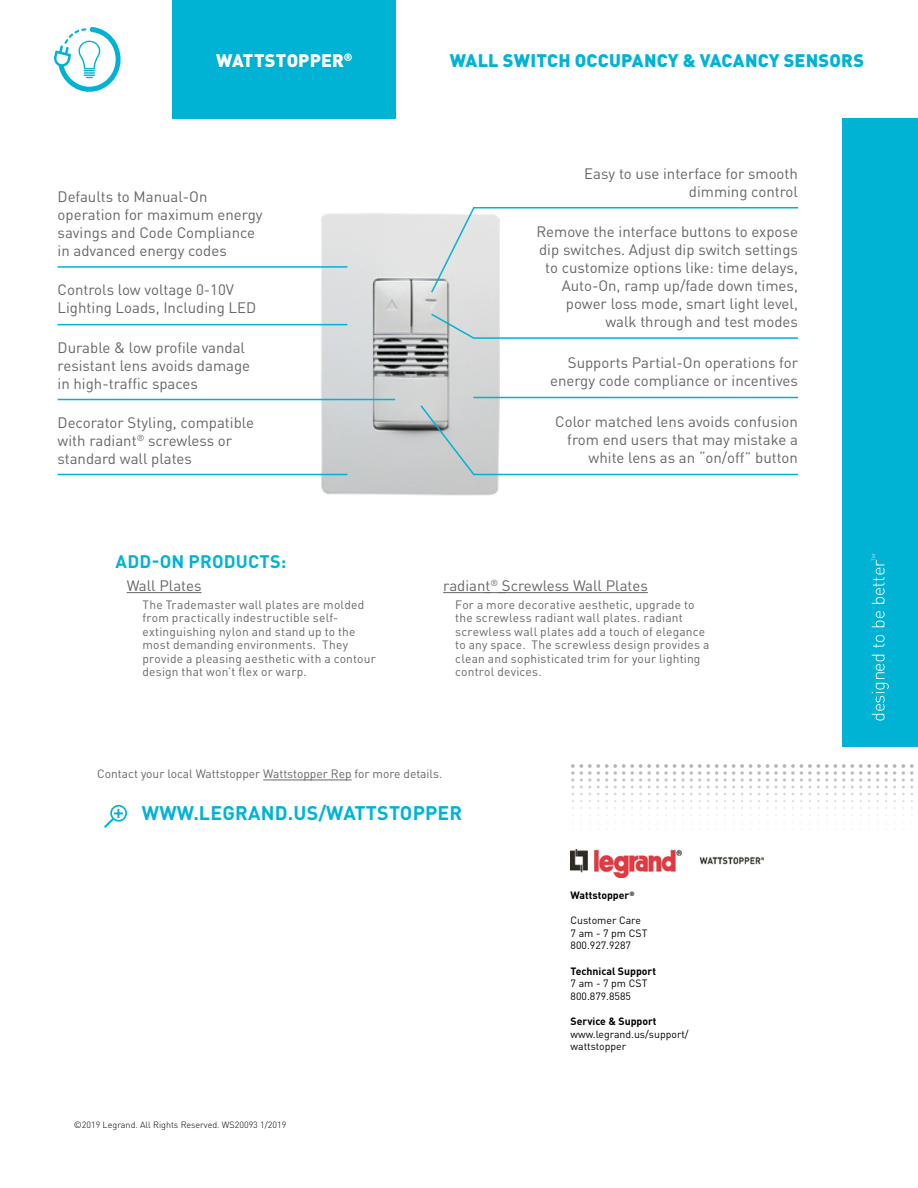
<style>
.page{position:relative;width:918px;height:1188px;background:#fff}
.page>*{position:absolute;margin:0;border:0;box-sizing:border-box;transform-origin:0 0}
.t1{font:700 19.5px "DIN Pro";letter-spacing:.01em;color:#00b3d4}
.t2{font:900 18px "DIN Pro";letter-spacing:.01em;color:#00b3d4}
.t3{font:700 18px "DIN Pro";letter-spacing:.01em;color:#00b3d4}
.t4{font:900 18px "DIN Pro";letter-spacing:.01em;color:#fff}
.t5{font:15px/18px "DIN Pro";color:#656669}
.t6{font:12px/13.5px "DIN Pro";letter-spacing:.015em;color:#656669}
.t7{font:10.5px/12.6px "DIN Pro";color:#000}
.t8{font:700 10.5px "DIN Pro";color:#000}
.t9{font:300 9px "DIN Pro";color:#000}
</style>
<div class="page">
<img style="left:320px;top:213px;width:180px;height:283px">
<div style="left:173px;top:0;width:223px;height:119px;background:#00b2d4"></div>
<hr style="left:58px;top:266px;width:289px;height:2px;background:#00b3d4">
<hr style="left:58px;top:324px;width:289px;height:1px;background:#00b3d4">
<hr style="left:473px;top:207px;width:325px;height:2px;background:#00b3d4">
<svg style="left:430px;top:207px;width:46px;height:87px;background:#dbe2e3"></svg>
<svg style="left:430px;top:312px;width:46px;height:28px"></svg>
<svg style="left:419px;top:404px;width:57px;height:73px;background:#bfc6c7"></svg>
<hr style="left:473px;top:397px;width:325px;height:1px;background:#00b3d4">
<hr style="left:473px;top:474px;width:325px;height:1px;background:#00b3d4">
<hr style="left:473px;top:337px;width:325px;height:2px;background:#00b3d4">
<hr style="left:58px;top:474px;width:289px;height:1px;background:#00b3d4">
<hr style="left:58px;top:399px;width:337px;height:1px;background:#00b3d4">
<svg style="left:54px;top:27px;width:67px;height:65px"></svg>
<div style="left:842px;top:119px;width:76px;height:628px;background:#00b2d4"></div>
<svg style="left:872px;top:554px;width:17px;height:167px"></svg>
<svg style="left:571px;top:764px;width:343px;height:52px"></svg>
<img style="left:571px;top:850px;width:193px;height:27px">
<div style="left:110px;top:805px;width:17px;height:17px;border:2px solid #00b3d4;border-radius:50%"></div>
<svg style="left:104px;top:809px;width:19px;height:19px"></svg>
<hr style="left:263px;top:780px;width:89px;height:1px;background:#656669">
<hr style="left:127px;top:592px;width:74px;height:1px;background:#656669">
<hr style="left:443px;top:592px;width:48px;height:1px;background:#656669">
<hr style="left:498px;top:592px;width:150px;height:1px;background:#656669">
<p class="t4" style="left:216px;top:45px;width:138px">WATTSTOPPER<sup>®</sup></p>
<p class="t2" style="left:450px;top:45px;width:416px">WALL SWITCH OCCUPANCY &amp; VACANCY SENSORS</p>
<p class="t5" style="left:58px;top:187px;width:207px">Defaults to Manual-On operation for maximum energy savings and Code Compliance in advanced energy codes</p>
<p class="t5" style="left:58px;top:280px;width:200px">Controls low voltage 0-10V<br>Lighting Loads, Including LED</p>
<p class="t5" style="left:58px;top:338px;width:194px">Durable &amp; low profile vandal resistant lens avoids damage in high-traffic spaces</p>
<p class="t5" style="left:58px;top:413px;width:198px">Decorator Styling, compatible with radiant<sup>®</sup> screwless or standard wall plates</p>
<p class="t3" style="left:116px;top:547px;width:172px">ADD-ON PRODUCTS:</p>
<p class="t5" style="left:127px;top:576px;width:76px">Wall Plates</p>
<p class="t6" style="left:142px;top:597px;width:235px">The Trademaster wall plates are molded from practically indestructible self&shy;extinguishing nylon and stand up to the most demanding environments. They provide a pleasing aesthetic with a contour design that won’t flex or warp.</p>
<p class="t5" style="left:584px;top:164px;width:215px;text-align:right">Easy to use interface for smooth dimming control</p>
<p class="t5" style="left:536px;top:222px;width:263px;text-align:right">Remove the interface buttons to expose dip switches. Adjust dip switch settings to customize options like: time delays, Auto-On, ramp up/fade down times, power loss mode, smart light level, walk through and test modes</p>
<p class="t5" style="left:550px;top:353px;width:249px;text-align:right">Supports Partial-On operations for energy code compliance or incentives</p>
<p class="t5" style="left:555px;top:412px;width:244px;text-align:right">Color matched lens avoids confusion from end users that may mistake a white lens as an “on/off” button</p>
<p class="t5" style="left:443px;top:576px;width:206px">radiant<sup>®</sup> Screwless Wall Plates</p>
<p class="t6" style="left:455px;top:597px;width:256px">For a more decorative aesthetic, upgrade to the screwless radiant wall plates. radiant screwless wall plates add a touch of elegance to any space. The screwless design provides a clean and sophisticated trim for your lighting control devices.</p>
<p class="t6" style="left:97px;top:767px;width:347px">Contact your local Wattstopper Wattstopper Rep for more details.</p>
<h1 class="t1" style="left:142px;top:796px;width:322px">WWW.LEGRAND.US/WATTSTOPPER</h1>
<p class="t9" style="left:74px;top:1118px;width:214px">©2019 Legrand. All Rights Reserved. WS20093 1/2019</p>
<p class="t8" style="left:571px;top:886px;width:65px">Wattstopper<sup>®</sup></p>
<p class="t7" style="left:571px;top:914px;width:78px">Customer Care<br>7 am - 7 pm CST<br>800.927.9287</p>
<p class="t8" style="left:571px;top:962px;width:87px">Technical Support</p>
<p class="t7" style="left:571px;top:977px;width:78px">7 am - 7 pm CST<br>800.879.8585</p>
<p class="t8" style="left:571px;top:1012px;width:88px">Service &amp; Support</p>
<p class="t7" style="left:571px;top:1027px;width:120px">www.legrand.us/support/ wattstopper</p>
</div>
